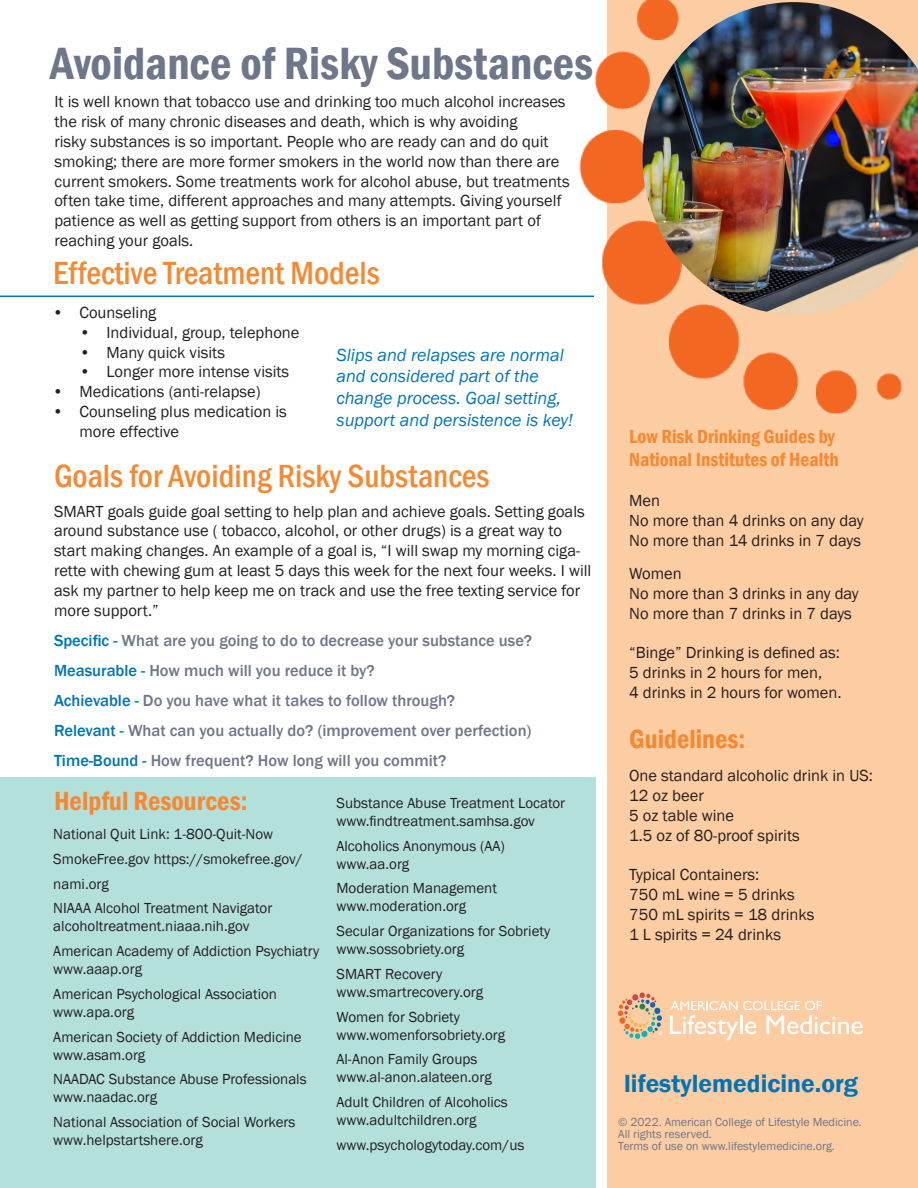
<style>
.page{position:relative;width:918px;height:1188px;background:#fff}
.page>*{position:absolute;margin:0;border:0;box-sizing:border-box;transform-origin:0 0}
.t1{font:600 condensed 46.5px "Franklin Gothic";color:#6e768a}
.t2{font:500 condensed 33px "Franklin Gothic";color:#f58932}
.t3{font:600 condensed 27px "Franklin Gothic";color:#f58932}
.t4{font:600 25.5px "Franklin Gothic";color:#0075b6}
.t5{font:600 condensed 19.5px/23.4px "Franklin Gothic";color:#f58932}
.t6{font:italic 18px/21.6px "Franklin Gothic";color:#0075b6}
.t7{font:16.5px/19.8px "Franklin Gothic";color:#231f20}
.t8{font:500 16.5px "Franklin Gothic";color:#6e768a}
.t9{font:15px "Franklin Gothic";color:#231f20}
.t10{font:12px/12px "Franklin Gothic";color:#6e768a}
.s1{color:#0075b6}
.s2{color:#009472}
</style>
<div class="page">
<div style="left:0;top:778px;width:596px;height:410px;background:#b4e0dc"></div>
<div style="left:608px;top:0;width:310px;height:1188px;background:#fccca2"></div>
<img style="left:549px;top:0;width:353px;height:434px">
<img style="left:643px;top:2px;width:275px;height:312px">
<svg style="left:670px;top:1001px;width:193px;height:39px"></svg>
<svg style="left:617px;top:992px;width:45px;height:47px"></svg>
<hr style="left:0;top:296px;width:594px;height:1px;background:#0075b6">
<p class="t1" style="left:50px;top:32px;width:545px">Avoidance of Risky Substances</p>
<p class="t7" style="left:54px;top:92px;width:517px">It is well known that tobacco use and drinking too much alcohol increases the risk of many chronic diseases and death, which is why avoiding<br>risky substances is so important. People who are ready can and do quit smoking; there are more former smokers in the world now than there are current smokers. Some treatments work for alcohol abuse, but treatments often take time, different approaches and many attempts. Giving yourself patience as well as getting support from others is an important part of reaching your goals.</p>
<p class="t2" style="left:53px;top:251px;width:328px">Effective Treatment Models</p>
<p class="t7" style="left:52px;top:303px;width:105px">• Counseling</p>
<p class="t7" style="left:79px;top:323px;width:221px">• Individual, group, telephone</p>
<p class="t7" style="left:79px;top:343px;width:147px">• Many quick visits</p>
<p class="t7" style="left:79px;top:362px;width:211px">• Longer more intense visits</p>
<p class="t7" style="left:52px;top:382px;width:210px">• Medications (anti-relapse)</p>
<p class="t7" style="left:79px;top:402px;width:209px;text-indent:-27px">• Counseling plus medication is more effective</p>
<p class="t6" style="left:336px;top:344px;width:238px">Slips and relapses are normal and considered part of the change process. Goal setting, support and persistence is key!</p>
<p class="t2" style="left:54px;top:454px;width:437px">Goals for Avoiding Risky Substances</p>
<p class="t7" style="left:54px;top:502px;width:539px">SMART goals guide goal setting to help plan and achieve goals. Setting goals around substance use ( tobacco, alcohol, or other drugs) is a great way to start making changes. An example of a goal is, “I will swap my morning ciga&shy;rette with chewing gum at least 5 days this week for the next four weeks. I will ask my partner to help keep me on track and use the free texting service for more support.”</p>
<p class="t8" style="left:54px;top:630px;width:480px"><span class="s1">Specific</span> <span class="s2">-</span> What are you going to do to decrease your substance use?</p>
<p class="t8" style="left:54px;top:660px;width:322px"><span class="s1">Measurable</span> <span class="s2">-</span> How much will you reduce it by?</p>
<p class="t8" style="left:54px;top:690px;width:403px"><span class="s1">Achievable</span> <span class="s2">-</span> Do you have what it takes to follow through?</p>
<p class="t8" style="left:54px;top:720px;width:479px"><span class="s1">Relevant</span> <span class="s2">-</span> What can you actually do? (improvement over perfection)</p>
<p class="t8" style="left:54px;top:750px;width:394px"><span class="s1">Time-Bound</span> <span class="s2">-</span> How frequent? How long will you commit?</p>
<p class="t3" style="left:54px;top:783px;width:195px">Helpful Resources:</p>
<p class="t9" style="left:53px;top:825px;width:221px">National Quit Link: 1-800-Quit-Now</p>
<p class="t9" style="left:53px;top:850px;width:251px">SmokeFree.gov https://smokefree.gov/</p>
<p class="t9" style="left:53px;top:874px;width:57px">nami.org</p>
<p class="t9" style="left:53px;top:899px;width:220px">NIAAA Alcohol Treatment Navigator</p>
<p class="t9" style="left:53px;top:917px;width:198px">alcoholtreatment.niaaa.nih.gov</p>
<p class="t9" style="left:53px;top:942px;width:268px">American Academy of Addiction Psychiatry</p>
<p class="t9" style="left:53px;top:960px;width:90px">www.aaap.org</p>
<p class="t9" style="left:53px;top:985px;width:225px">American Psychological Association</p>
<p class="t9" style="left:53px;top:1003px;width:82px">www.apa.org</p>
<p class="t9" style="left:53px;top:1027px;width:250px">American Society of Addiction Medicine</p>
<p class="t9" style="left:53px;top:1045px;width:94px">www.asam.org</p>
<p class="t9" style="left:53px;top:1070px;width:255px">NAADAC Substance Abuse Professionals</p>
<p class="t9" style="left:53px;top:1088px;width:105px">www.naadac.org</p>
<p class="t9" style="left:53px;top:1113px;width:244px">National Association of Social Workers</p>
<p class="t9" style="left:53px;top:1131px;width:151px">www.helpstartshere.org</p>
<p class="t9" style="left:336px;top:794px;width:230px">Substance Abuse Treatment Locator</p>
<p class="t9" style="left:336px;top:812px;width:200px">www.findtreatment.samhsa.gov</p>
<p class="t9" style="left:336px;top:836px;width:170px">Alcoholics Anonymous (AA)</p>
<p class="t9" style="left:336px;top:854px;width:74px">www.aa.org</p>
<p class="t9" style="left:336px;top:879px;width:162px">Moderation Management</p>
<p class="t9" style="left:336px;top:897px;width:131px">www.moderation.org</p>
<p class="t9" style="left:336px;top:922px;width:215px">Secular Organizations for Sobriety</p>
<p class="t9" style="left:336px;top:940px;width:129px">www.sossobriety.org</p>
<p class="t9" style="left:336px;top:965px;width:108px">SMART Recovery</p>
<p class="t9" style="left:336px;top:983px;width:148px">www.smartrecovery.org</p>
<p class="t9" style="left:336px;top:1007px;width:125px">Women for Sobriety</p>
<p class="t9" style="left:336px;top:1025px;width:170px">www.womenforsobriety.org</p>
<p class="t9" style="left:336px;top:1050px;width:143px">Al-Anon Family Groups</p>
<p class="t9" style="left:336px;top:1068px;width:157px">www.al-anon.alateen.org</p>
<p class="t9" style="left:336px;top:1093px;width:173px">Adult Children of Alcoholics</p>
<p class="t9" style="left:336px;top:1111px;width:142px">www.adultchildren.org</p>
<p class="t9" style="left:336px;top:1136px;width:189px">www.psychologytoday.com/us</p>
<p class="t5" style="left:629px;top:425px;width:211px">Low Risk Drinking Guides by<br>National Institutes of Health</p>
<p class="t7" style="left:629px;top:491px;width:32px">Men</p>
<p class="t7" style="left:629px;top:511px;width:236px">No more than 4 drinks on any day</p>
<p class="t7" style="left:629px;top:531px;width:233px">No more than 14 drinks in 7 days</p>
<p class="t7" style="left:629px;top:564px;width:54px">Women</p>
<p class="t7" style="left:629px;top:584px;width:231px">No more than 3 drinks in any day</p>
<p class="t7" style="left:629px;top:604px;width:224px">No more than 7 drinks in 7 days</p>
<p class="t7" style="left:629px;top:643px;width:212px">“Binge” Drinking is defined as:</p>
<p class="t7" style="left:629px;top:663px;width:214px">5 drinks in 2 hours for men,<br>4 drinks in 2 hours for women.</p>
<p class="t3" style="left:629px;top:721px;width:118px">Guidelines:</p>
<p class="t7" style="left:629px;top:766px;width:245px">One standard alcoholic drink in US:</p>
<p class="t7" style="left:629px;top:786px;width:76px">12 oz beer</p>
<p class="t7" style="left:629px;top:806px;width:106px">5 oz table wine</p>
<p class="t7" style="left:629px;top:826px;width:172px">1.5 oz of 80-proof spirits</p>
<p class="t7" style="left:629px;top:865px;width:132px">Typical Containers:</p>
<p class="t7" style="left:629px;top:885px;width:167px">750 mL wine = 5 drinks</p>
<p class="t7" style="left:629px;top:905px;width:187px">750 mL spirits = 18 drinks<br>1 L spirits = 24 drinks</p>
<p class="t4" style="left:624px;top:1067px;width:235px">lifestylemedicine.org</p>
<p class="t10" style="left:618px;top:1116px;width:245px">© 2022. American College of Lifestyle Medicine.<br>All rights reserved.<br>Terms of use on www.lifestylemedicine.org.</p>
</div>
